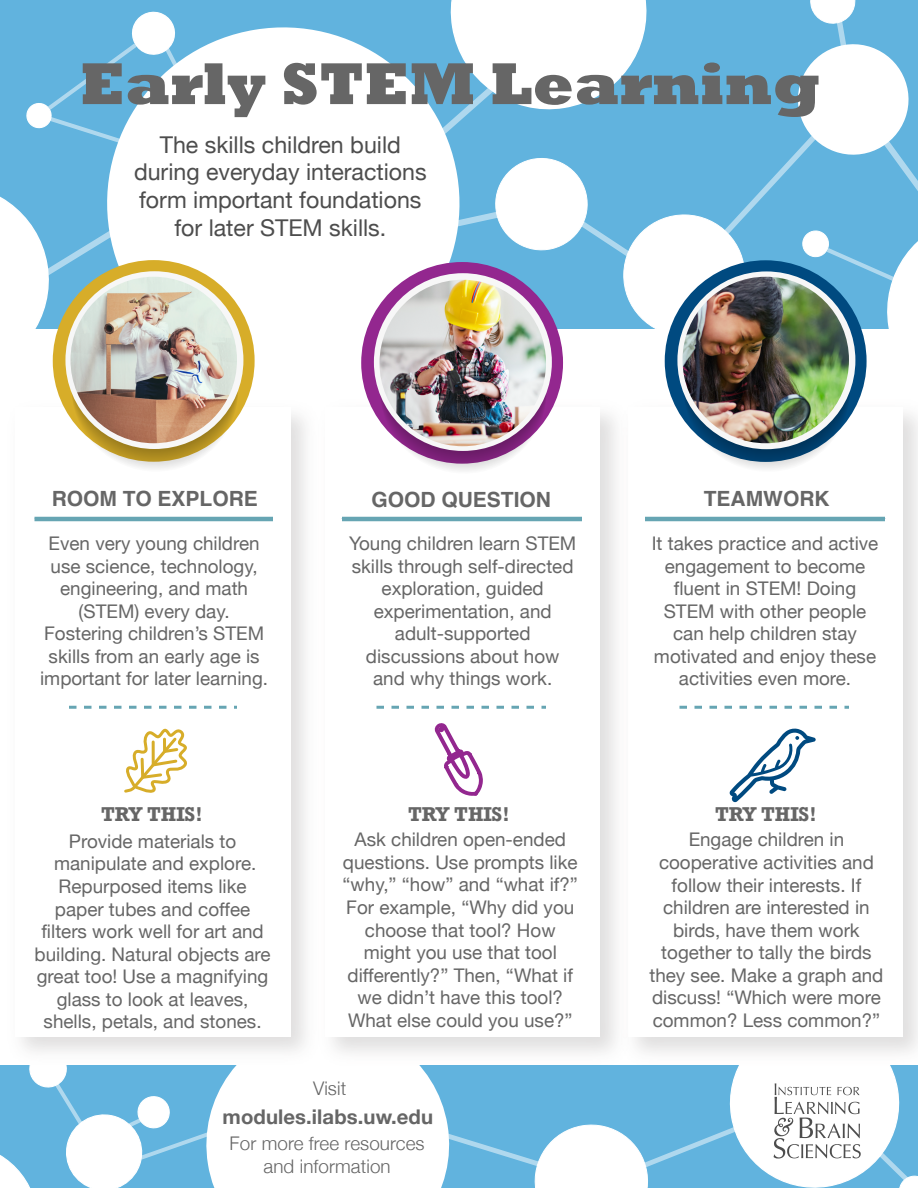
<style>
.page{position:relative;width:918px;height:1188px;background:#fff}
.page>*{position:absolute;margin:0;border:0;box-sizing:border-box;transform-origin:0 0}
.t1{font:800 60px "Rockwell";color:#666}
.t2{font:23.1px/27.8px "Helvetica Neue";color:#4d4d4d;text-align:center}
.t3{font:700 21px "Helvetica";color:#666}
.t4{font:700 20.25px "Helvetica Neue";letter-spacing:.005em;color:#666}
.t5{font:18.75px/22.5px "Helvetica Neue";color:#666;text-align:center}
.t6{font:300 18.75px/22.5px "Helvetica Neue";letter-spacing:.005em;color:#666;text-align:center}
.t7{font:700 18.75px "Rockwell";color:#666}
</style>
<div class="page">
<svg style="left:0;top:1065px;width:231px;height:123px"></svg>
<div style="left:0;top:0;width:918px;height:329px;background:#61b3de"></div>
<svg style="left:26px;top:11px;width:139px;height:124px"></svg>
<svg style="left:95px;top:15px;width:149px;height:299px"></svg>
<svg style="left:425px;top:1073px;width:493px;height:115px"></svg>
<img style="left:3px;top:484px;width:303px;height:588px">
<div style="left:15px;top:407px;width:276px;height:630px;background:#fff"></div>
<img style="left:332px;top:484px;width:282px;height:589px">
<div style="left:326px;top:407px;width:274px;height:630px;background:#fff"></div>
<img style="left:614px;top:484px;width:304px;height:589px">
<div style="left:628px;top:407px;width:275px;height:630px;background:#fff"></div>
<svg style="left:244px;top:0;width:674px;height:484px"></svg>
<div style="left:677px;top:271px;width:178px;height:178px;background:#f7f7f7;border-radius:50%"></div>
<div style="left:53px;top:260px;width:202px;height:202px;background:#d7ad29;border-radius:50%"></div>
<svg style="left:0;top:178px;width:238px;height:291px"></svg>
<div style="left:65px;top:271px;width:178px;height:178px;background:#f7f7f7;border-radius:50%"></div>
<hr style="left:34px;top:517px;width:239px;height:4px;background:#66a5b3">
<hr style="left:342px;top:517px;width:240px;height:4px;background:#66a5b3">
<hr style="left:645px;top:517px;width:240px;height:4px;background:#66a5b3">
<svg style="left:680px;top:706px;width:169px;height:3px"></svg>
<svg style="left:376px;top:706px;width:170px;height:3px"></svg>
<svg style="left:69px;top:706px;width:168px;height:3px"></svg>
<img style="left:682px;top:277px;width:167px;height:166px;border-radius:83px">
<img style="left:380px;top:280px;width:166px;height:166px;border-radius:83px">
<img style="left:70px;top:277px;width:167px;height:166px;border-radius:83px">
<svg style="left:729px;top:728px;width:87px;height:74px"></svg>
<svg style="left:434px;top:723px;width:49px;height:73px"></svg>
<svg style="left:124px;top:728px;width:63px;height:65px"></svg>
<h1 class="t1" style="left:80px;top:49px;width:742px">Early STEM Learning</h1>
<p class="t2" style="left:134px;top:132px;width:294px">The skills children build during everyday interactions form important foundations for later STEM skills.</p>
<p class="t3" style="left:52px;top:482px;width:208px">ROOM TO EXPLORE</p>
<p class="t3" style="left:371px;top:482px;width:181px">GOOD QUESTION</p>
<p class="t3" style="left:704px;top:482px;width:127px">TEAMWORK</p>
<p class="t5" style="left:40px;top:533px;width:230px">Even very young children use science, technology, engineering, and math (STEM) every day.<br>Fostering children’s STEM skills from an early age is important for later learning.</p>
<p class="t5" style="left:349px;top:533px;width:229px">Young children learn STEM skills through self-directed exploration, guided experimentation, and adult-supported discussions about how and why things work.</p>
<p class="t5" style="left:652px;top:533px;width:228px">It takes practice and active engagement to become fluent in STEM! Doing<br>STEM with other people can help children stay motivated and enjoy these activities even more.</p>
<p class="t7" style="left:101px;top:802px;width:103px">TRY THIS!</p>
<p class="t7" style="left:408px;top:802px;width:103px">TRY THIS!</p>
<p class="t7" style="left:715px;top:802px;width:103px">TRY THIS!</p>
<p class="t5" style="left:35px;top:831px;width:238px">Provide materials to manipulate and explore.<br>Repurposed items like paper tubes and coffee filters work well for art and building. Natural objects are great too! Use a magnifying glass to look at leaves, shells, petals, and stones.</p>
<p class="t5" style="left:343px;top:829px;width:237px">Ask children open-ended questions. Use prompts like “why,” “how” and “what if?”<br>For example, “Why did you choose that tool? How might you use that tool differently?” Then, “What if we didn’t have this tool?<br>What else could you use?”</p>
<p class="t5" style="left:649px;top:830px;width:236px">Engage children in cooperative activities and follow their interests. If children are interested in birds, have them work together to tally the birds they see. Make a graph and discuss! “Which were more common? Less common?”</p>
<p class="t6" style="left:313px;top:1075px;width:35px">Visit</p>
<p class="t4" style="left:223px;top:1101px;width:212px">modules.ilabs.uw.edu</p>
<p class="t6" style="left:230px;top:1131px;width:196px">For more free resources and information</p>
</div>
